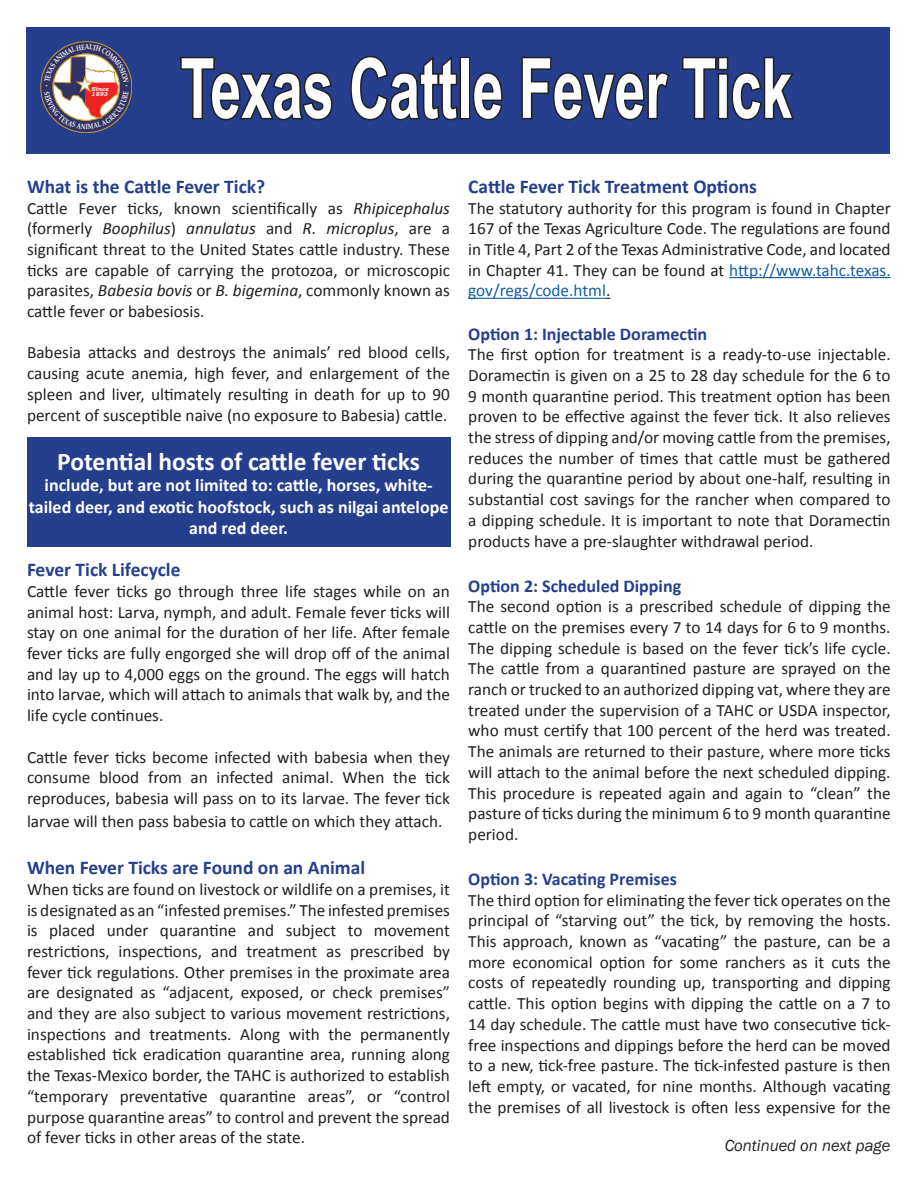
<style>
.page{position:relative;width:918px;height:1188px;background:#fff}
.page>*{position:absolute;margin:0;border:0;box-sizing:border-box;transform-origin:0 0}
.t1{font:700 83.25px "Arial";color:#fff;scale:.67 1}
.t2{font:700 25.5px "Calibri";color:#fff}
.t3{font:700 19.5px "Calibri";color:#253f8e}
.t4{font:700 18px/21.6px "Calibri";color:#fff;text-align:center}
.t5{font:700 18px "Calibri";color:#253f8e}
.t6{font:17.25px/20.7px "Calibri";color:#231f20;text-align:justify}
.t7{font:italic 16.5px "Franklin Gothic";color:#231f20}
.t8{font:italic 700 6px/5.2px "Bookman Old Style";color:#fff}
.t9{font:4.05px "Palatino Linotype";color:#fff}
.s1{font-style:italic}
.s2{color:#175d9e}
</style>
<div class="page">
<div style="left:26px;top:27px;width:864px;height:126px;background:#253f8e"></div>
<hr style="left:729px;top:277px;width:162px;height:1px;background:#175d9e">
<hr style="left:468px;top:298px;width:138px;height:1px;background:#175d9e">
<svg style="left:180px;top:56px;width:153px;height:65px"></svg>
<svg style="left:350px;top:55px;width:110px;height:66px"></svg>
<div style="left:460px;top:57px;width:10px;height:62px;border:3px solid #231f20"></div>
<svg style="left:472px;top:72px;width:31px;height:49px"></svg>
<svg style="left:521px;top:56px;width:149px;height:65px"></svg>
<svg style="left:682px;top:56px;width:112px;height:65px"></svg>
<div style="left:27px;top:437px;width:423px;height:110px;background:#253f8e"></div>
<svg style="left:44px;top:41px;width:85px;height:88px"></svg>
<p class="t9" style="left:45px;top:83px;width:4px">•</p>
<p class="t9" style="left:125px;top:83px;width:4px">•</p>
<p class="t8" style="left:91px;top:86px;width:19px">Since<br>1893</p>
<p class="t1" style="left:181px;top:33px;width:915px">Texas Cattle Fever Tick</p>
<p class="t3" style="left:27px;top:174px;width:240px">What is the Cattle Fever Tick?</p>
<p class="t6" style="left:27px;top:198px;width:425px">Cattle Fever ticks, known scientifically as <span class="s1">Rhipicephalus </span>(formerly <span class="s1">Boophilus</span>) <span class="s1">annulatus</span> and <span class="s1">R. microplus</span>, are a significant threat to the United States cattle industry. These ticks are capable of carrying the protozoa, or microscopic parasites, <span class="s1">Babesia bovis</span> or <span class="s1">B. bigemina</span>, commonly known as cattle fever or babesiosis.</p>
<p class="t6" style="left:27px;top:342px;width:425px">Babesia attacks and destroys the animals’ red blood cells, causing acute anemia, high fever, and enlargement of the spleen and liver, ultimately resulting in death for up to 90 percent of susceptible naive (no exposure to Babesia) cattle.</p>
<p class="t2" style="left:57px;top:445px;width:364px">Potential hosts of cattle fever ticks</p>
<p class="t4" style="left:29px;top:474px;width:421px">include, but are not limited to: cattle, horses, white&shy;tailed deer, and exotic hoofstock, such as nilgai antelope and red deer.</p>
<p class="t3" style="left:27px;top:557px;width:155px">Fever Tick Lifecycle</p>
<p class="t6" style="left:27px;top:581px;width:425px">Cattle fever ticks go through three life stages while on an animal host: Larva, nymph, and adult. Female fever ticks will stay on one animal for the duration of her life. After female fever ticks are fully engorged she will drop off of the animal and lay up to 4,000 eggs on the ground. The eggs will hatch into larvae, which will attach to animals that walk by, and the life cycle continues.</p>
<p class="t6" style="left:27px;top:747px;width:425px">Cattle fever ticks become infected with babesia when they consume blood from an infected animal. When the tick reproduces, babesia will pass on to its larvae. The fever tick</p>
<p class="t6" style="left:27px;top:811px;width:417px">larvae will then pass babesia to cattle on which they attach.</p>
<p class="t3" style="left:27px;top:855px;width:340px">When Fever Ticks are Found on an Animal</p>
<p class="t6" style="left:27px;top:879px;width:425px">When ticks are found on livestock or wildlife on a premises, it is designated as an “infested premises.” The infested premises is placed under quarantine and subject to movement restrictions, inspections, and treatment as prescribed by fever tick regulations. Other premises in the proximate area are designated as “adjacent, exposed, or check premises” and they are also subject to various movement restrictions, inspections and treatments. Along with the permanently established tick eradication quarantine area, running along the Texas-Mexico border, the TAHC is authorized to establish “temporary preventative quarantine areas”, or “control purpose quarantine areas” to control and prevent the spread of fever ticks in other areas of the state.</p>
<p class="t3" style="left:468px;top:174px;width:290px">Cattle Fever Tick Treatment Options</p>
<p class="t6" style="left:468px;top:198px;width:424px">The statutory authority for this program is found in Chapter 167 of the Texas Agriculture Code. The regulations are found in Title 4, Part 2 of the Texas Administrative Code, and located in Chapter 41. They can be found at <span class="s2">http://www.tahc.texas. gov/regs/code.html</span>.</p>
<p class="t5" style="left:468px;top:322px;width:240px">Option 1: Injectable Doramectin</p>
<p class="t6" style="left:468px;top:344px;width:424px">The first option for treatment is a ready-to-use injectable.<br>Doramectin is given on a 25 to 28 day schedule for the 6 to 9 month quarantine period. This treatment option has been proven to be effective against the fever tick. It also relieves the stress of dipping and/or moving cattle from the premises, reduces the number of times that cattle must be gathered during the quarantine period by about one-half, resulting in substantial cost savings for the rancher when compared to a dipping schedule. It is important to note that Doramectin products have a pre-slaughter withdrawal period.</p>
<p class="t5" style="left:468px;top:574px;width:214px">Option 2: Scheduled Dipping</p>
<p class="t6" style="left:468px;top:596px;width:424px">The second option is a prescribed schedule of dipping the cattle on the premises every 7 to 14 days for 6 to 9 months.<br>The dipping schedule is based on the fever tick’s life cycle.<br>The cattle from a quarantined pasture are sprayed on the ranch or trucked to an authorized dipping vat, where they are treated under the supervision of a TAHC or USDA inspector, who must certify that 100 percent of the herd was treated.<br>The animals are returned to their pasture, where more ticks will attach to the animal before the next scheduled dipping.<br>This procedure is repeated again and again to “clean” the pasture of ticks during the minimum 6 to 9 month quarantine period.</p>
<p class="t5" style="left:468px;top:867px;width:210px">Option 3: Vacating Premises</p>
<p class="t6" style="left:468px;top:890px;width:424px">The third option for eliminating the fever tick operates on the principal of “starving out” the tick, by removing the hosts.<br>This approach, known as “vacating” the pasture, can be a more economical option for some ranchers as it cuts the costs of repeatedly rounding up, transporting and dipping cattle. This option begins with dipping the cattle on a 7 to 14 day schedule. The cattle must have two consecutive tick&shy;free inspections and dippings before the herd can be moved to a new, tick-free pasture. The tick-infested pasture is then left empty, or vacated, for nine months. Although vacating the premises of all livestock is often less expensive for the</p>
<p class="t7" style="left:725px;top:1135px;width:167px">Continued on next page</p>
</div>
